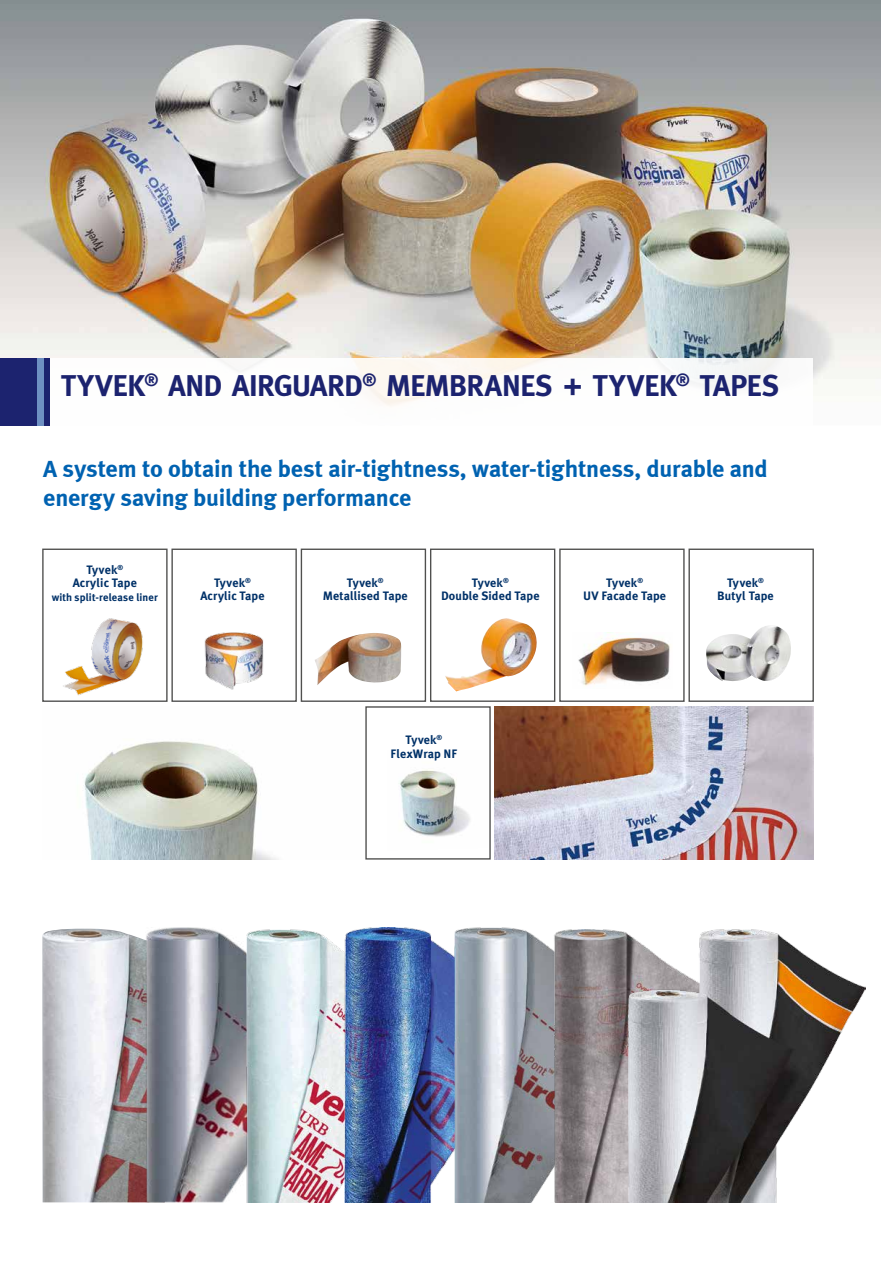
<style>
.page{position:relative;width:881px;height:1263px;background:#fff}
.page>*{position:absolute;margin:0;border:0;box-sizing:border-box;transform-origin:0 0}
.t1{font:700 30px "Meta";letter-spacing:-.005em;color:#1c236f}
.t2{font:700 24px/28.8px "Meta";letter-spacing:-.01em;color:#0062b1}
.t3{font:700 12.15px/13.6px "Meta Plus";letter-spacing:.005em;color:#003168;text-align:center}
.t4{font:700 10.65px "Meta Plus";letter-spacing:.015em;color:#003168}
</style>
<div class="page">
<img style="left:399px;top:770px;width:71px;height:67px">
<img style="left:42px;top:928px;width:103px;height:274px">
<img style="left:145px;top:927px;width:154px;height:275px">
<img style="left:247px;top:930px;width:97px;height:272px">
<img style="left:0;top:0;width:880px;height:385px">
<img style="left:344px;top:927px;width:110px;height:275px">
<img style="left:454px;top:927px;width:156px;height:275px">
<img style="left:550px;top:930px;width:77px;height:272px">
<hr style="left:880px;top:358px;width:1px;height:67px;background:#1c236f">
<div style="left:34px;top:358px;width:778px;height:67px;background:#fff"></div>
<div style="left:0;top:358px;width:50px;height:67px;background:#1c236f"></div>
<div style="left:38px;top:358px;width:6px;height:67px;background:#6e90c2"></div>
<img style="left:627px;top:930px;width:237px;height:272px">
<img style="left:63px;top:618px;width:80px;height:78px">
<div style="left:42px;top:549px;width:125px;height:153px;border:1px solid #50504f"></div>
<img style="left:315px;top:633px;width:86px;height:52px">
<div style="left:300px;top:549px;width:126px;height:153px;border:1px solid #50504f"></div>
<img style="left:445px;top:618px;width:92px;height:73px">
<div style="left:430px;top:549px;width:125px;height:153px;border:1px solid #50504f"></div>
<img style="left:578px;top:635px;width:92px;height:51px">
<div style="left:559px;top:549px;width:125px;height:153px;border:1px solid #50504f"></div>
<img style="left:706px;top:626px;width:85px;height:55px">
<div style="left:688px;top:549px;width:125px;height:153px;border:1px solid #50504f"></div>
<div style="left:171px;top:549px;width:126px;height:153px;border:1px solid #50504f"></div>
<img style="left:204px;top:632px;width:60px;height:58px">
<div style="left:365px;top:706px;width:125px;height:153px;border:1px solid #50504f"></div>
<img style="left:84px;top:741px;width:192px;height:118px">
<img style="left:495px;top:706px;width:318px;height:153px">
<h1 class="t1" style="left:61px;top:368px;width:719px">TYVEK<sup>®</sup> AND AIRGUARD<sup>®</sup> MEMBRANES + TYVEK<sup>®</sup> TAPES</h1>
<h2 class="t2" style="left:43px;top:454px;width:725px">A system to obtain the best air-tightness, water-tightness, durable and energy saving building performance</h2>
<p class="t3" style="left:73px;top:563px;width:66px">Tyvek<sup>®<br></sup>Acrylic Tape</p>
<p class="t4" style="left:52px;top:591px;width:108px">with split-release liner</p>
<p class="t3" style="left:200px;top:576px;width:66px">Tyvek<sup>®<br></sup>Acrylic Tape</p>
<p class="t3" style="left:323px;top:576px;width:86px">Tyvek<sup>®<br></sup>Metallised Tape</p>
<p class="t3" style="left:441px;top:576px;width:100px">Tyvek<sup>®<br></sup>Double Sided Tape</p>
<p class="t3" style="left:583px;top:576px;width:84px">Tyvek<sup>®<br></sup>UV Facade Tape</p>
<p class="t3" style="left:716px;top:576px;width:58px">Tyvek<sup>®<br></sup>Butyl Tape</p>
<p class="t3" style="left:390px;top:733px;width:68px">Tyvek<sup>®<br></sup>FlexWrap NF</p>
</div>
